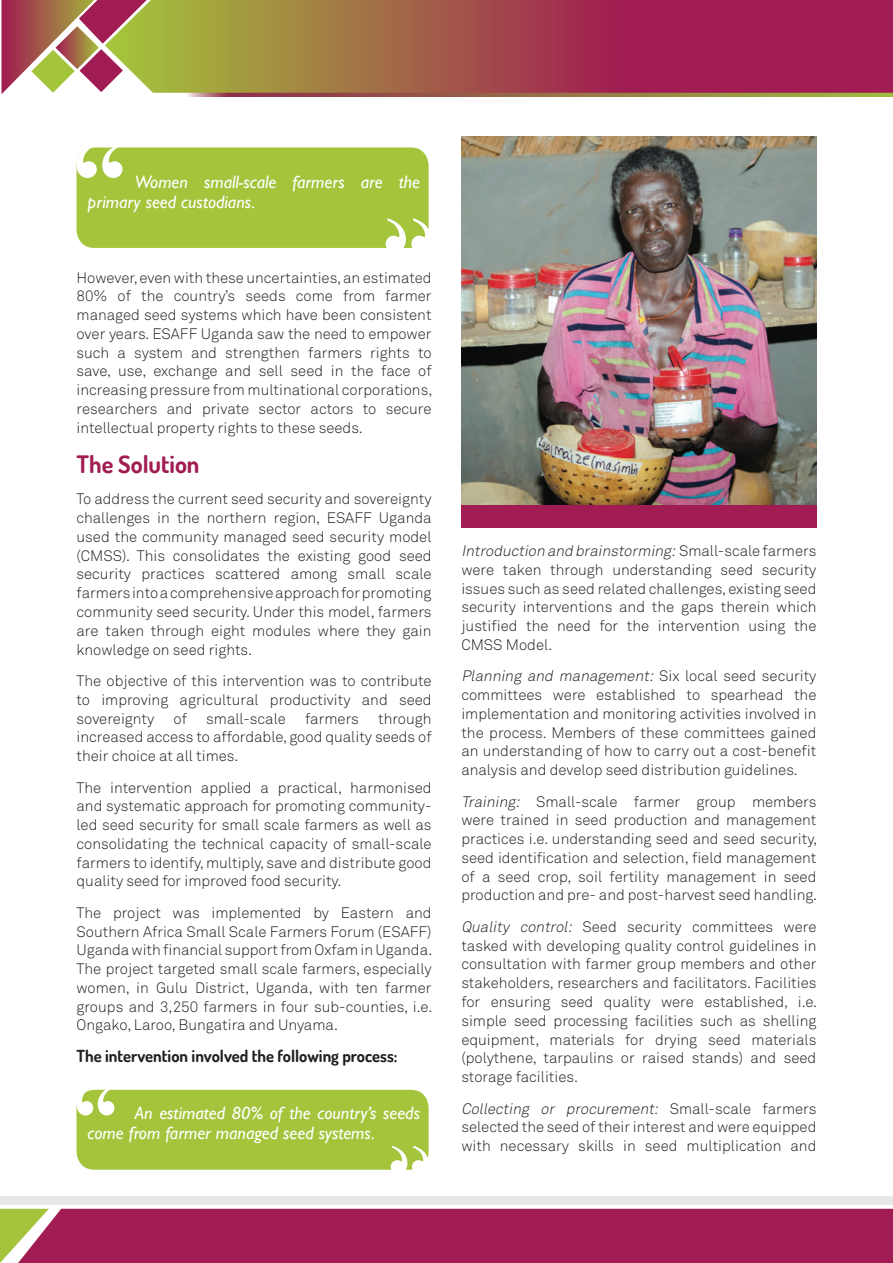
<style>
.page{position:relative;width:893px;height:1263px;background:#fff}
.page>*{position:absolute;margin:0;border:0;box-sizing:border-box;transform-origin:0 0}
.t1{font:700 24px "Dosis";color:#a11c52}
.t2{font:italic 18px/20.5px "Gill Sans";color:#fff}
.t3{font:700 16.5px "Dosis";color:#231f20}
.t4{font:300 15px/18.8px "Akkurat";color:#231f20;text-align:justify}
.s1{font-style:italic}
</style>
<div class="page">
<div style="left:49px;top:1209px;width:844px;height:54px;background:#a11c52"></div>
<svg style="left:0;top:1209px;width:49px;height:54px"></svg>
<div style="left:0;top:1196px;width:893px;height:8px;background:#e6e7e9"></div>
<img style="left:188px;top:93px;width:705px;height:4px">
<svg style="left:2px;top:0;width:103px;height:94px"></svg>
<svg style="left:105px;top:0;width:788px;height:93px;background:#a3534c"></svg>
<img style="left:461px;top:137px;width:355px;height:368px">
<div style="left:77px;top:147px;width:352px;height:101px;background:#a3c43b;border-radius:18px"></div>
<svg style="left:77px;top:147px;width:46px;height:31px"></svg>
<svg style="left:386px;top:218px;width:43px;height:30px"></svg>
<div style="left:77px;top:1090px;width:352px;height:80px;background:#a3c43b;border-radius:18px"></div>
<svg style="left:77px;top:1089px;width:37px;height:26px"></svg>
<svg style="left:391px;top:1146px;width:38px;height:24px"></svg>
<div style="left:461px;top:505px;width:355px;height:22px;background:#a11c52"></div>
<p class="t2" style="left:88px;top:171px;width:334px;text-indent:47px">Women small-scale farmers are the primary seed custodians.</p>
<p class="t4" style="left:77px;top:268px;width:357px">However, even with these uncertainties, an estimated 80% of the country’s seeds come from farmer managed seed systems which have been consistent over years. ESAFF Uganda saw the need to empower such a system and strengthen farmers rights to save, use, exchange and sell seed in the face of increasing pressure from multinational corporations, researchers and private sector actors to secure intellectual property rights to these seeds.</p>
<h1 class="t1" style="left:77px;top:448px;width:124px">The Solution</h1>
<p class="t4" style="left:77px;top:490px;width:357px">To address the current seed security and sovereignty challenges in the northern region, ESAFF Uganda used the community managed seed security model (CMSS). This consolidates the existing good seed security practices scattered among small scale farmers into a comprehensive approach for promoting community seed security. Under this model, farmers are taken through eight modules where they gain knowledge on seed rights.</p>
<p class="t4" style="left:77px;top:672px;width:357px">The objective of this intervention was to contribute to improving agricultural productivity and seed sovereignty</p>
<p class="t4" style="left:174px;top:709px;width:15px">of</p>
<p class="t4" style="left:206px;top:709px;width:81px">small-scale</p>
<p class="t4" style="left:305px;top:709px;width:55px">farmers</p>
<p class="t4" style="left:77px;top:709px;width:357px;text-indent:302px">through increased access to affordable, good quality seeds of their choice at all times.</p>
<p class="t4" style="left:77px;top:778px;width:357px">The intervention applied a practical, harmonised and systematic approach for promoting community&shy;led seed security for small scale farmers as well as consolidating the technical capacity of small-scale farmers to identify, multiply, save and distribute good quality seed for improved food security.</p>
<p class="t4" style="left:77px;top:903px;width:357px">The project was implemented by Eastern and Southern Africa Small Scale Farmers Forum (ESAFF)<br>Uganda with financial support from Oxfam in Uganda.<br>The project targeted small scale farmers, especially women, in Gulu District, Uganda, with ten farmer groups and 3,250 farmers in four sub-counties, i.e.<br>Ongako, Laroo, Bungatira and Unyama.</p>
<p class="t3" style="left:77px;top:1045px;width:323px">The intervention involved the following process:</p>
<p class="t2" style="left:88px;top:1102px;width:334px;text-indent:47px">An estimated 80% of the country’s seeds come from farmer managed seed systems.</p>
<p class="t4" style="left:461px;top:542px;width:357px"><span class="s1">Introduction and brainstorming:</span>S m a l l- s c a le fa r m e rs were taken through understanding seed security issues such as seed related challenges, existing seed security interventions and the gaps therein which justified the need for the intervention using the CMSS Model.</p>
<p class="t4" style="left:461px;top:667px;width:357px"><span class="s1">Planning and management:</span> S i x lo c a l s e e d s e c u r i ty committees were established to spearhead the implementation and monitoring activities involved in the process. Members of these committees gained an understanding of how to carry out a cost-benefit analysis and develop seed distribution guidelines.</p>
<p class="t4" style="left:461px;top:792px;width:357px"><span class="s1">Training:</span> Small-scale farmer group members were trained in seed production and management practices i.e. understanding seed and seed security, seed identification and selection, field management of a seed crop, soil fertility management in seed production and pre- and post-harvest seed handling.</p>
<p class="t4" style="left:461px;top:918px;width:357px"><span class="s1">Quality control:</span> Seed security committees were tasked with developing quality control guidelines in consultation with farmer group members and other stakeholders, researchers and facilitators. Facilities for ensuring seed quality were established, i.e. simple seed processing facilities such as shelling equipment, materials for drying seed materials (polythene, tarpaulins or raised stands) and seed storage facilities.</p>
<p class="t4" style="left:461px;top:1099px;width:357px"><span class="s1">Collecting or procurement:</span> S m a l l- s c a le fa r m e rs selected the seed of their interest and were equipped with necessary skills in seed multiplication and</p>
</div>
